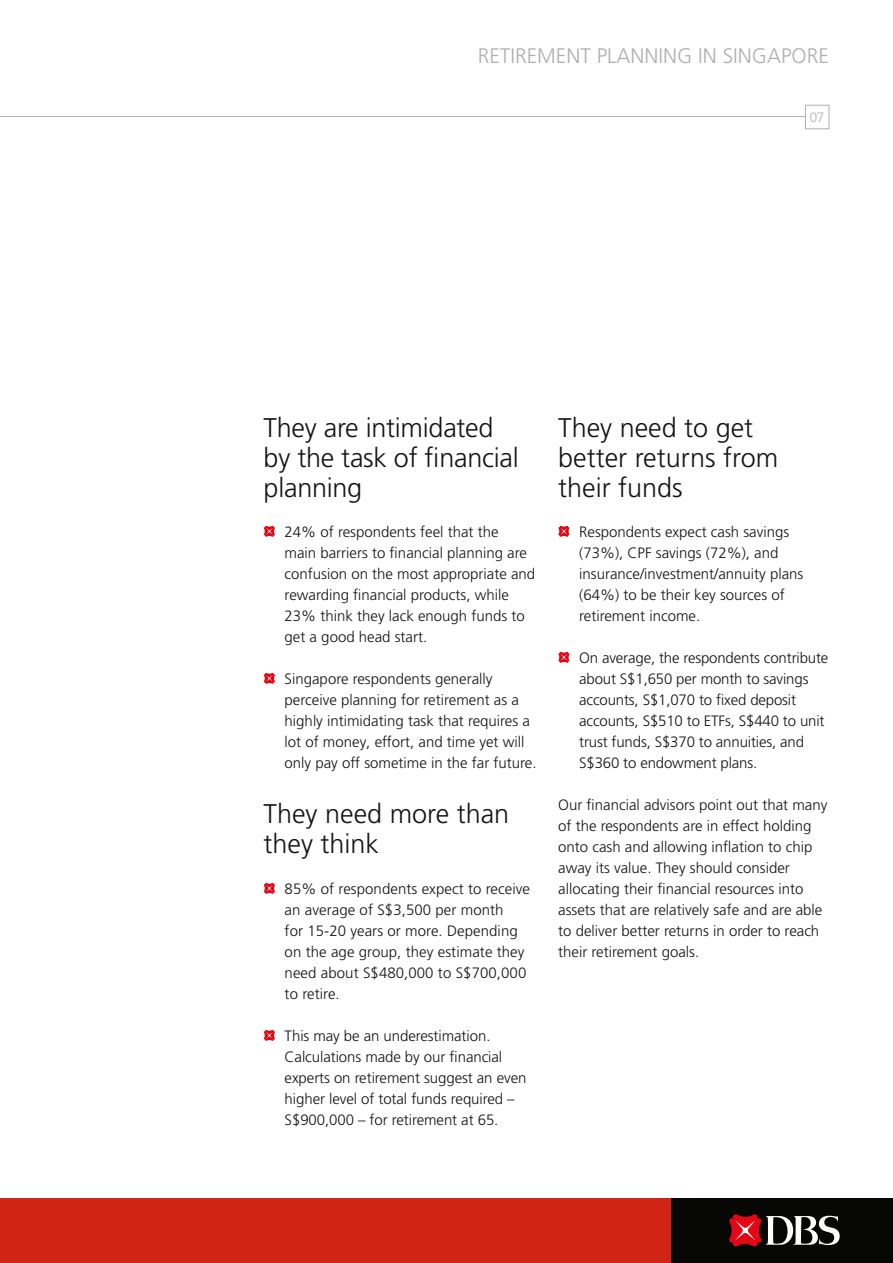
<style>
.page{position:relative;width:893px;height:1263px;background:#fff}
.page>*{position:absolute;margin:0;border:0;box-sizing:border-box;transform-origin:0 0}
.t1{font:300 27px/30px "Frutiger LT Pro";color:#131413}
.t2{font:300 21px "Frutiger LT Pro";color:#afafb0}
.t3{font:300 15px/21px "Frutiger LT Pro";color:#131413}
.t4{font:300 13.5px "Frutiger LT Pro";color:#afafb0}
</style>
<div class="page">
<div style="left:0;top:1198px;width:893px;height:65px;background:#d02415"></div>
<div style="left:672px;top:1198px;width:221px;height:65px;background:#070706"></div>
<svg style="left:729px;top:1214px;width:111px;height:33px"></svg>
<hr style="left:0;top:117px;width:808px;height:1px;background:#afafb0">
<div style="left:805px;top:105px;width:24px;height:24px;background:#fff;border:1px solid #afafb0"></div>
<svg style="left:264px;top:525px;width:11px;height:12px"></svg>
<svg style="left:264px;top:672px;width:11px;height:12px"></svg>
<svg style="left:264px;top:882px;width:11px;height:12px"></svg>
<svg style="left:264px;top:1029px;width:11px;height:12px"></svg>
<svg style="left:558px;top:525px;width:12px;height:12px"></svg>
<svg style="left:558px;top:651px;width:12px;height:12px"></svg>
<h2 class="t2" style="left:478px;top:43px;width:353px">Retirement Planning In Singapore</h2>
<p class="t4" style="left:810px;top:109px;width:16px">07</p>
<h1 class="t1" style="left:264px;top:413px;width:257px">They are intimidated by the task of financial planning</h1>
<p class="t3" style="left:285px;top:521px;width:252px">24% of respondents feel that the<br>main barriers to financial planning are confusion on the most appropriate and rewarding financial products, while 23% think they lack enough funds to get a good head start.</p>
<p class="t3" style="left:285px;top:668px;width:253px">Singapore respondents generally perceive planning for retirement as a highly intimidating task that requires a lot of money, effort, and time yet will only pay off sometime in the far future.</p>
<h1 class="t1" style="left:264px;top:799px;width:247px">They need more than they think</h1>
<p class="t3" style="left:285px;top:878px;width:247px">85% of respondents expect to receive an average of S$3,500 per month<br>for 15-20 years or more. Depending on the age group, they estimate they need about S$480,000 to S$700,000 to retire.</p>
<p class="t3" style="left:285px;top:1025px;width:243px">This may be an underestimation.<br>Calculations made by our financial experts on retirement suggest an even higher level of total funds required – S$900,000 – for retirement at 65.</p>
<h1 class="t1" style="left:558px;top:413px;width:221px">They need to get better returns from their funds</h1>
<p class="t3" style="left:579px;top:521px;width:226px">Respondents expect cash savings (73%), CPF savings (72%), and insurance/investment/annuity plans (64%) to be their key sources of retirement income.</p>
<p class="t3" style="left:579px;top:647px;width:251px;text-indent:-10px">On average, the respondents contribute about S$1,650 per month to savings accounts, S$1,070 to fixed deposit accounts, S$510 to ETFs, S$440 to unit trust funds, S$370 to annuities, and S$360 to endowment plans.</p>
<p class="t3" style="left:558px;top:794px;width:271px">Our financial advisors point out that many of the respondents are in effect holding onto cash and allowing inflation to chip away its value. They should consider allocating their financial resources into assets that are relatively safe and are able to deliver better returns in order to reach their retirement goals.</p>
</div>
